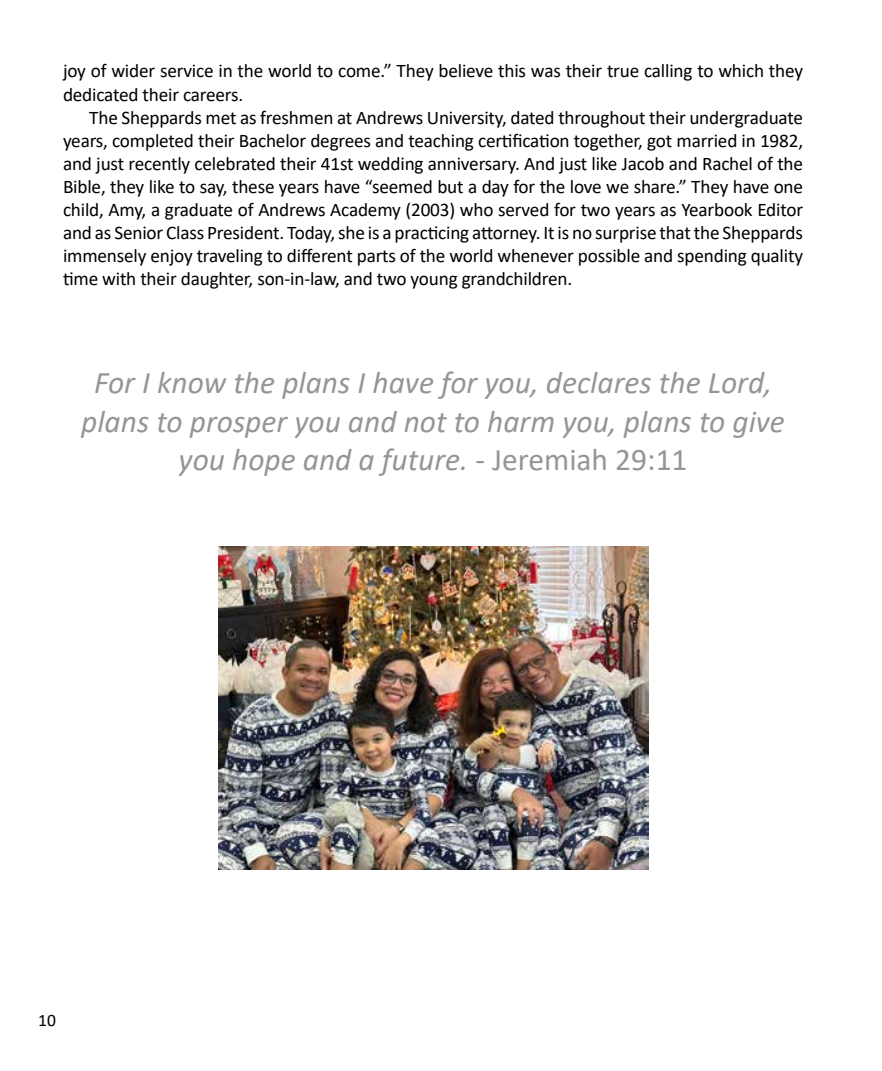
<style>
.page{position:relative;width:882px;height:1071px;background:#fff}
.page>*{position:absolute;margin:0;border:0;box-sizing:border-box;transform-origin:0 0}
.t1{font:italic 31.5px/38.5px "Calibri";color:#939598;text-align:center}
.t2{font:19.25px/23.1px "Calibri";letter-spacing:-.01em;color:#000}
.t3{font:17.5px "Calibri";color:#000}
.s1{font-style:normal}
</style>
<div class="page">
<img style="left:218px;top:546px;width:430px;height:323px">
<p class="t2" style="left:63px;top:59px;width:742px">joy of wider service in the world to come.” They believe this was their true calling to which they dedicated their careers.</p>
<p class="t2" style="left:63px;top:105px;width:742px;text-align:justify;text-indent:26px">The Sheppards met as freshmen at Andrews University, dated throughout their undergraduate years, completed their Bachelor degrees and teaching certification together, got married in 1982, and just recently celebrated their 41st wedding anniversary. And just like Jacob and Rachel of the Bible, they like to say, these years have “seemed but a day for the love we share.” They have one child, Amy, a graduate of Andrews Academy (2003) who served for two years as Yearbook Editor and as Senior Class President. Today, she is a practicing attorney. It is no surprise that the Sheppards immensely enjoy traveling to different parts of the world whenever possible and spending quality time with their daughter, son-in-law, and two young grandchildren.</p>
<h1 class="t1" style="left:81px;top:362px;width:705px">For I know the plans I have for you, declares the Lord, plans to prosper you and not to harm you, plans to give you hope and a future. <span class="s1">- Jeremiah 29:11</span></h1>
<p class="t3" style="left:38px;top:1008px;width:19px">10</p>
</div>
